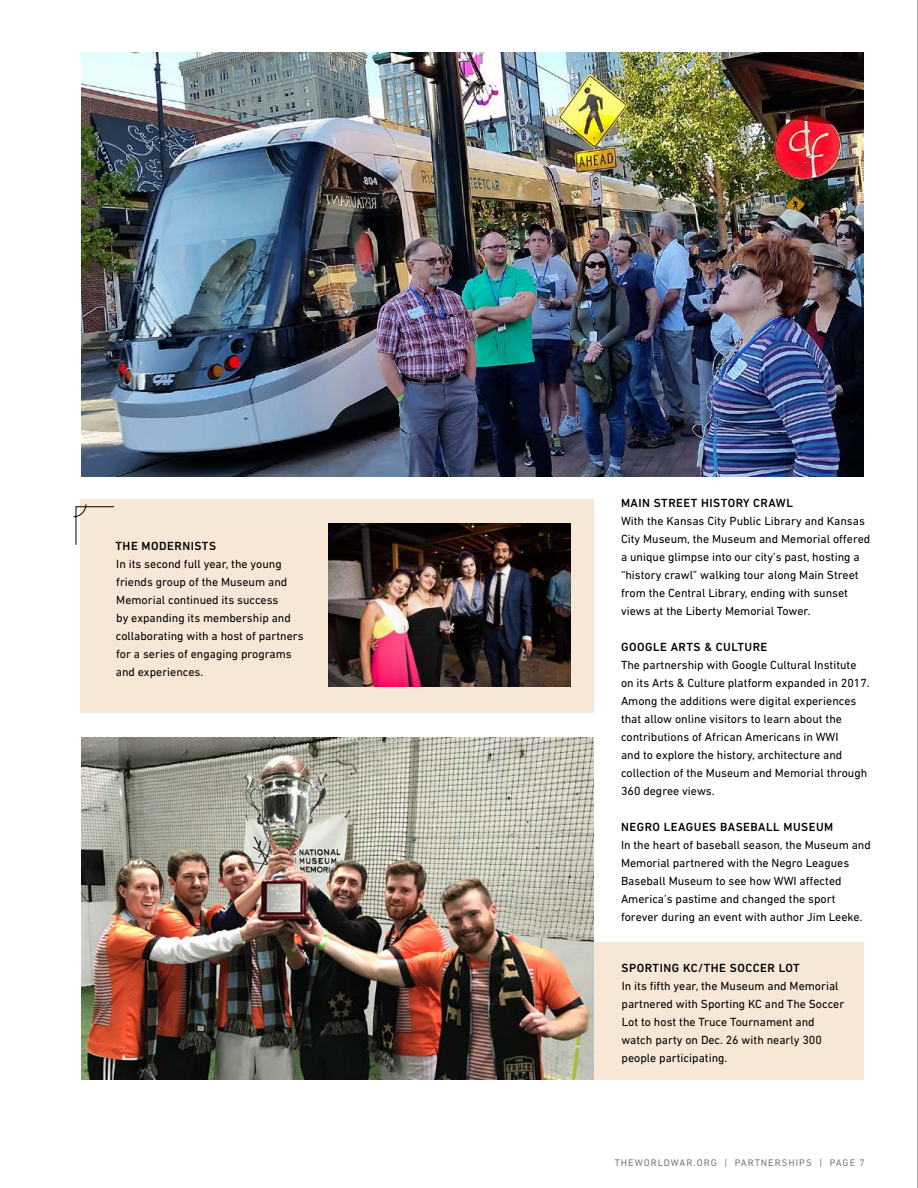
<style>
.page{position:relative;width:918px;height:1188px;background:#fff}
.page>*{position:absolute;margin:0;border:0;box-sizing:border-box;transform-origin:0 0}
.t1{font:12px/18px "DIN Next LT Pro";color:#000}
.t2{font:500 12px "DIN Next LT Pro";letter-spacing:.04em;color:#000}
.t3{font:9.75px "DIN Next LT Pro";letter-spacing:.1em;color:#77787b}
</style>
<div class="page">
<hr style="left:917px;top:0;width:1px;height:1188px;background:#939598">
<img style="left:81px;top:53px;width:783px;height:423px">
<div style="left:80px;top:500px;width:514px;height:213px;background:#f7e7d6"></div>
<img style="left:328px;top:523px;width:242px;height:164px">
<div style="left:593px;top:943px;width:271px;height:137px;background:#f7e7d6"></div>
<img style="left:81px;top:738px;width:513px;height:342px">
<svg style="left:73px;top:504px;width:41px;height:41px"></svg>
<p class="t2" style="left:116px;top:539px;width:102px">THE MODERNISTS</p>
<p class="t1" style="left:116px;top:554px;width:189px">In its second full year, the young friends group of the Museum and<br>Memorial continued its success<br>by expanding its membership and collaborating with a host of partners for a series of engaging programs and experiences.</p>
<p class="t2" style="left:621px;top:496px;width:173px">MAIN STREET HISTORY CRAWL</p>
<p class="t1" style="left:621px;top:512px;width:251px">With the Kansas City Public Library and Kansas City Museum, the Museum and Memorial offered a unique glimpse into our city’s past, hosting a “history crawl” walking tour along Main Street from the Central Library, ending with sunset views at the Liberty Memorial Tower.</p>
<p class="t2" style="left:621px;top:640px;width:148px">GOOGLE ARTS &amp; CULTURE</p>
<p class="t1" style="left:621px;top:656px;width:250px">The partnership with Google Cultural Institute on its Arts &amp; Culture platform expanded in 2017.<br>Among the additions were digital experiences that allow online visitors to learn about the contributions of African Americans in WWI<br>and to explore the history, architecture and collection of the Museum and Memorial through 360 degree views.</p>
<p class="t2" style="left:621px;top:820px;width:214px">NEGRO LEAGUES BASEBALL MUSEUM</p>
<p class="t1" style="left:621px;top:836px;width:251px">In the heart of baseball season, the Museum and Memorial partnered with the Negro Leagues Baseball Museum to see how WWI affected America’s pastime and changed the sport forever during an event with author Jim Leeke.</p>
<p class="t2" style="left:622px;top:961px;width:180px">SPORTING KC/THE SOCCER LOT</p>
<p class="t1" style="left:621px;top:977px;width:224px">In its fifth year, the Museum and Memorial partnered with Sporting KC and The Soccer Lot to host the Truce Tournament and watch party on Dec. 26 with nearly 300 people participating.</p>
<p class="t3" style="left:615px;top:1157px;width:252px">THEWORLDWAR.ORG | PARTNERSHIPS | PAGE 7</p>
</div>
